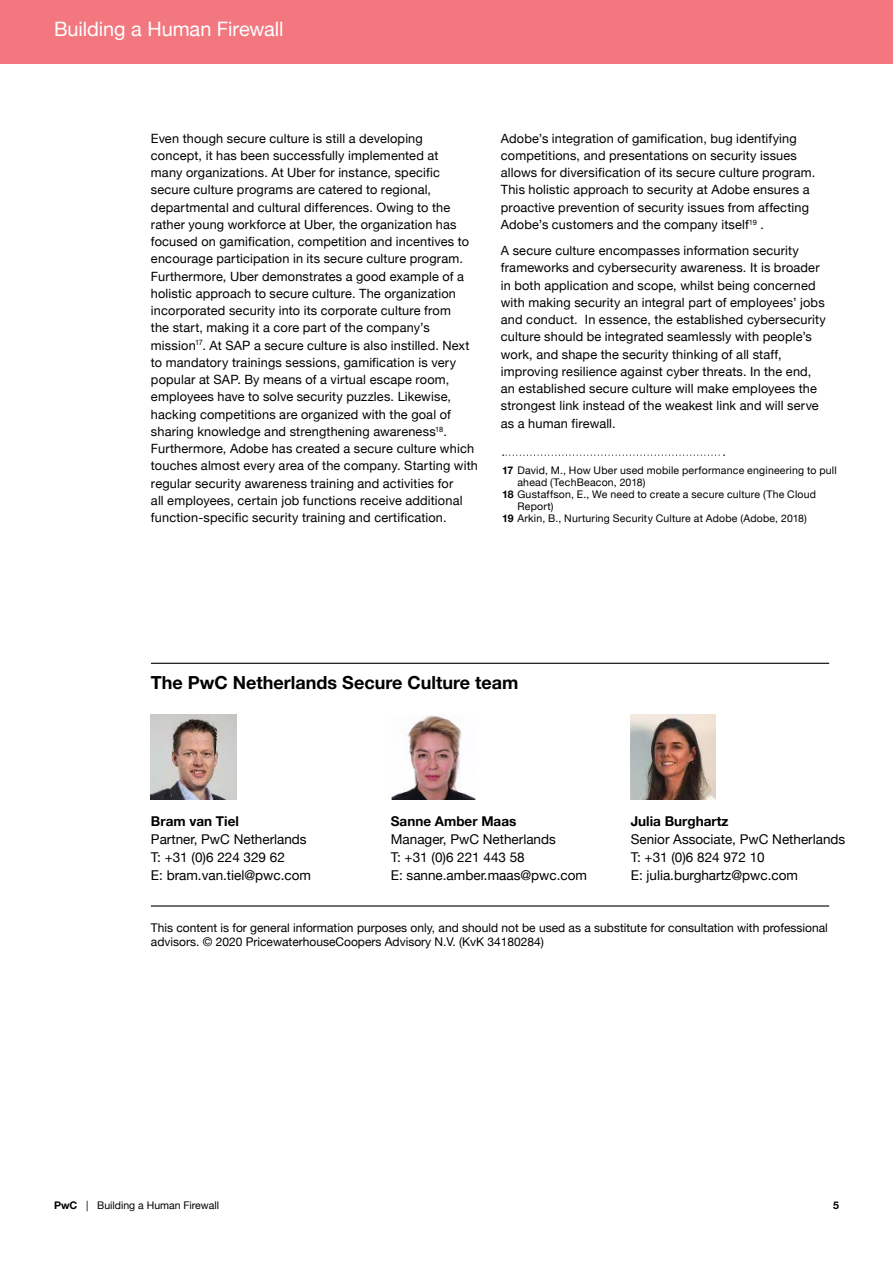
<style>
.page{position:relative;width:893px;height:1263px;background:#fff}
.page>*{position:absolute;margin:0;border:0;box-sizing:border-box;transform-origin:0 0}
.t1{font:19.95px "Helvetica Neue";letter-spacing:-.005em;color:#fff}
.t2{font:700 18px "Helvetica Neue LT Pro";color:#000}
.t3{font:13.5px "Helvetica Neue";color:#000}
.t4{font:700 13.5px "Helvetica Neue LT Pro";color:#000}
.t5{font:12.75px/17.2px "Helvetica Neue";letter-spacing:.015em;color:#000}
.t6{font:12px/14.2px "Helvetica Neue";color:#000}
.t7{font:10.5px/12px "Helvetica Neue";letter-spacing:.02em;color:#000}
.t8{font:10.5px "Helvetica Neue";color:#000}
.t9{font:700 10.5px "Helvetica Neue LT Pro";color:#000}
.s1{font-family:"Helvetica Neue LT Pro";font-weight:700}
</style>
<div class="page">
<hr style="left:151px;top:663px;width:678px;height:1px;background:#000">
<hr style="left:151px;top:905px;width:678px;height:1px;background:#000">
<svg style="left:503px;top:455px;width:222px;height:1px"></svg>
<div style="left:0;top:0;width:893px;height:64px;background:#f3777f"></div>
<img style="left:151px;top:714px;width:85px;height:85px">
<img style="left:391px;top:715px;width:85px;height:84px">
<img style="left:631px;top:714px;width:85px;height:85px">
<p class="t1" style="left:54px;top:14px;width:231px">Building a Human Firewall</p>
<p class="t5" style="left:151px;top:130px;width:328px">Even though secure culture is still a developing<br>concept, it has been successfully implemented at<br>many organizations. At Uber for instance, specific secure culture programs are catered to regional, departmental and cultural differences. Owing to the rather young workforce at Uber, the organization has focused on gamification, competition and incentives to encourage participation in its secure culture program.<br>Furthermore, Uber demonstrates a good example of a holistic approach to secure culture. The organization incorporated security into its corporate culture from<br>the start, making it a core part of the company’s mission<sup>17</sup>. At SAP a secure culture is also instilled. Next to mandatory trainings sessions, gamification is very popular at SAP. By means of a virtual escape room, employees have to solve security puzzles. Likewise, hacking competitions are organized with the goal of sharing knowledge and strengthening awareness<sup>18</sup>.<br>Furthermore, Adobe has created a secure culture which touches almost every area of the company. Starting with regular security awareness training and activities for<br>all employees, certain job functions receive additional function-specific security training and certification.</p>
<p class="t5" style="left:501px;top:130px;width:316px">Adobe’s integration of gamification, bug identifying competitions, and presentations on security issues allows for diversification of its secure culture program.<br>This holistic approach to security at Adobe ensures a proactive prevention of security issues from affecting Adobe’s customers and the company itself<sup>19</sup> .</p>
<p class="t5" style="left:501px;top:243px;width:327px">A secure culture encompasses information security frameworks and cybersecurity awareness. It is broader in both application and scope, whilst being concerned with making security an integral part of employees’ jobs and conduct. In essence, the established cybersecurity culture should be integrated seamlessly with people’s work, and shape the security thinking of all staff, improving resilience against cyber threats. In the end, an established secure culture will make employees the strongest link instead of the weakest link and will serve as a human firewall.</p>
<p class="t7" style="left:517px;top:465px;width:321px;text-indent:-15px"><span class="s1">17</span> David, M., How Uber used mobile performance engineering to pull ahead (TechBeacon, 2018)</p>
<p class="t7" style="left:517px;top:489px;width:300px;text-indent:-15px"><span class="s1">18</span> Gustaffson, E., We need to create a secure culture (The Cloud<br>Report)</p>
<p class="t7" style="left:502px;top:513px;width:306px"><span class="s1">19</span> Arkin, B., Nurturing Security Culture at Adobe (Adobe, 2018)</p>
<p class="t2" style="left:151px;top:672px;width:369px">The PwC Netherlands Secure Culture team</p>
<p class="t4" style="left:151px;top:813px;width:89px">Bram van Tiel</p>
<p class="t3" style="left:151px;top:829px;width:157px">Partner, PwC Netherlands</p>
<p class="t3" style="left:151px;top:847px;width:135px">T: +31 (0)6 224 329 62</p>
<p class="t3" style="left:151px;top:865px;width:162px">E: bram.van.tiel@pwc.com</p>
<p class="t4" style="left:391px;top:813px;width:127px">Sanne Amber Maas</p>
<p class="t3" style="left:391px;top:829px;width:167px">Manager, PwC Netherlands</p>
<p class="t3" style="left:391px;top:847px;width:135px">T: +31 (0)6 221 443 58</p>
<p class="t3" style="left:391px;top:865px;width:198px">E: sanne.amber.maas@pwc.com</p>
<p class="t4" style="left:631px;top:813px;width:99px">Julia Burghartz</p>
<p class="t3" style="left:631px;top:829px;width:216px">Senior Associate, PwC Netherlands</p>
<p class="t3" style="left:631px;top:847px;width:135px">T: +31 (0)6 824 972 10</p>
<p class="t3" style="left:631px;top:865px;width:169px">E: julia.burghartz@pwc.com</p>
<p class="t6" style="left:151px;top:921px;width:678px">This content is for general information purposes only, and should not be used as a substitute for consultation with professional advisors. © 2020 PricewaterhouseCoopers Advisory N.V. (KvK 34180284)</p>
<p class="t8" style="left:54px;top:1198px;width:167px"><span class="s1">PwC</span> | Building a Human Firewall</p>
<p class="t9" style="left:833px;top:1199px;width:7px">5</p>
</div>
